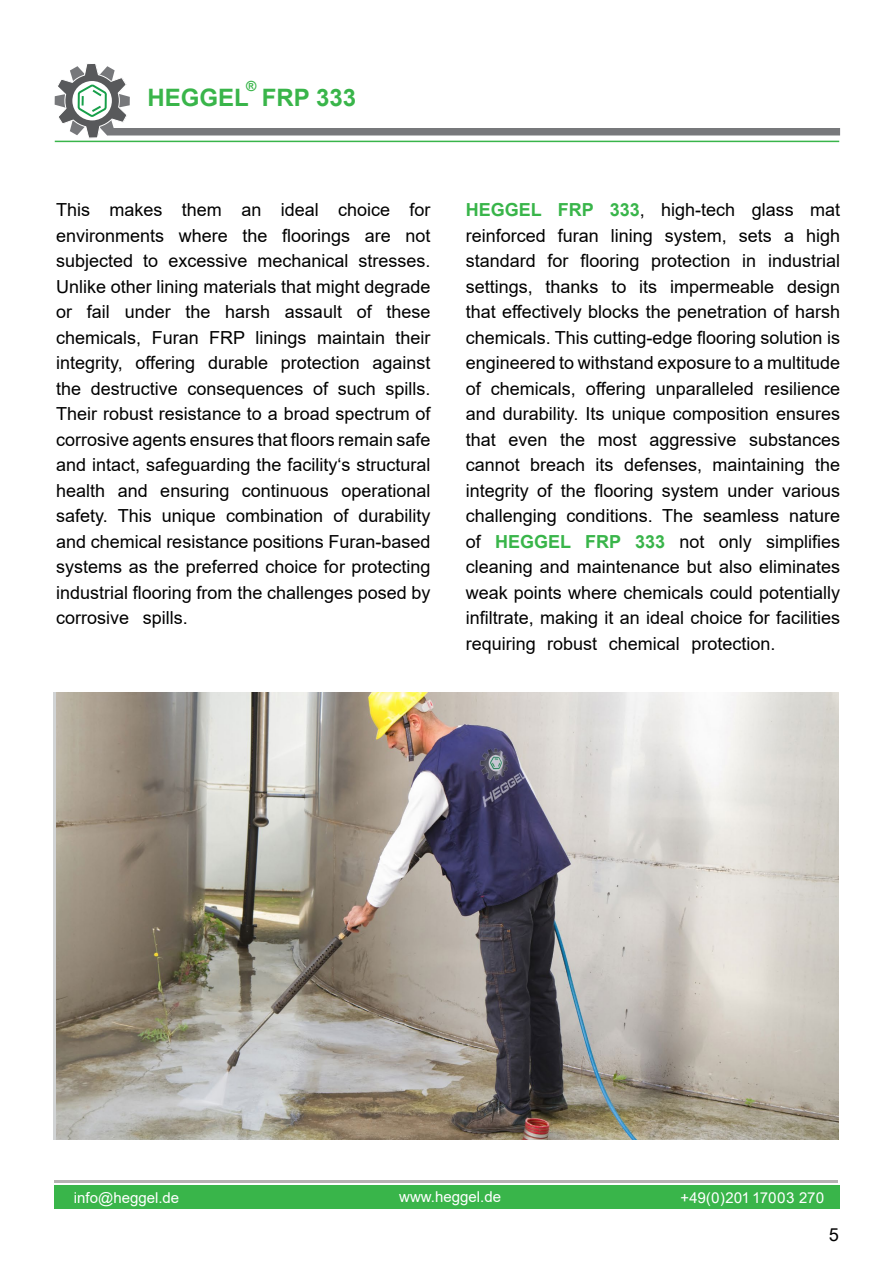
<style>
.page{position:relative;width:893px;height:1263px;background:#fff}
.page>*{position:absolute;margin:0;border:0;box-sizing:border-box;transform-origin:0 0}
.t1{font:700 24px "Arial";color:#39b54a}
.t2{font:18px/25.5px "Arial";color:#000;text-align:justify}
.t3{font:18px "ER Arial KOI 8";color:#000}
.t4{font:15px "Arial";color:#fff}
.t5{font:15px "ER Arial KOI 8";color:#fff}
.t6{font:700 13.95px "Arial";color:#39b54a}
.s1{font-weight:700;color:#39b54a}
</style>
<div class="page">
<div style="left:107px;top:128px;width:733px;height:7px;background:#77787b"></div>
<svg style="left:55px;top:64px;width:75px;height:74px"></svg>
<hr style="left:55px;top:141px;width:784px;height:1px;background:#39b54a">
<div style="left:54px;top:1185px;width:785px;height:24px;background:#39b54a"></div>
<hr style="left:54px;top:1180px;width:784px;height:3px;background:#767171">
<img style="left:56px;top:692px;width:783px;height:448px">
<p class="t6" style="left:246px;top:76px;width:12px">®</p>
<h1 class="t1" style="left:148px;top:80px;width:210px">HEGGEL FRP 333</h1>
<p class="t2" style="left:56px;top:197px;width:376px">This makes them an ideal choice for environments where the floorings are not subjected to excessive mechanical stresses.<br>Unlike other lining materials that might degrade or fail under the harsh assault of these chemicals, Furan FRP linings maintain their integrity, offering durable protection against the destructive consequences of such spills.<br>Their robust resistance to a broad spectrum of corrosive agents ensures that floors remain safe and intact, safeguarding the facility‘s structural health and ensuring continuous operational safety. This unique combination of durability and chemical resistance positions Furan-based systems as the preferred choice for protecting industrial flooring from the challenges posed by corrosive spills.</p>
<p class="t2" style="left:466px;top:197px;width:376px"><span class="s1">HEGGEL FRP 333</span>, high-tech glass mat reinforced furan lining system, sets a high standard for flooring protection in industrial settings, thanks to its impermeable design that effectively blocks the penetration of harsh chemicals. This cutting-edge flooring solution is engineered to withstand exposure to a multitude of chemicals, offering unparalleled resilience and durability. Its unique composition ensures that even the most aggressive substances cannot breach its defenses, maintaining the integrity of the flooring system under various challenging conditions. The seamless nature of <span class="s1">HEGGEL FRP 333</span> not only simplifies cleaning and maintenance but also eliminates weak points where chemicals could potentially infiltrate, making it an ideal choice for facilities requiring robust chemical protection.</p>
<p class="t4" style="left:74px;top:1187px;width:107px">info@heggel.de</p>
<p class="t4" style="left:399px;top:1187px;width:103px">www.heggel.de</p>
<p class="t5" style="left:680px;top:1189px;width:146px">+49)0(201 17003 270</p>
<p class="t3" style="left:829px;top:1225px;width:12px">5</p>
</div>
